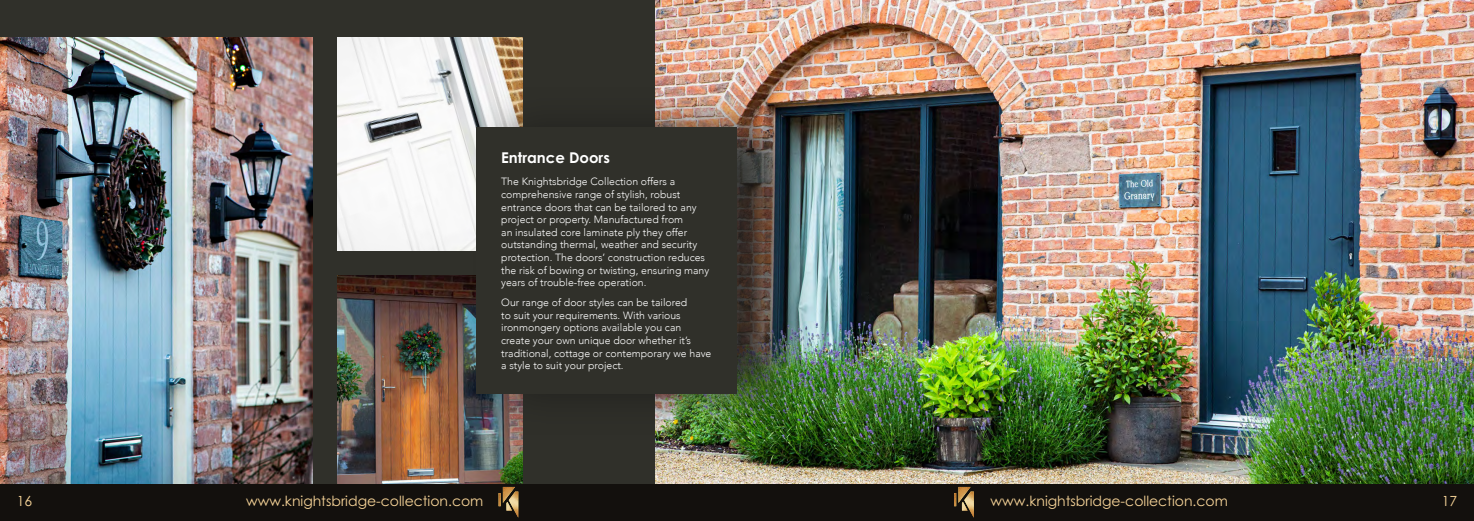
<style>
.page{position:relative;width:1474px;height:521px;background:#fff}
.page>*{position:absolute;margin:0;border:0;box-sizing:border-box;transform-origin:0 0}
.t1{font:700 14.88px "Century Gothic Pro";color:#fff}
.t2{font:14px "Century Gothic Pro";color:#f7d498}
.t3{font:300 10.5px/12.6px "Avenir";color:#fff}
</style>
<div class="page">
<div style="left:0;top:0;width:1473px;height:521px;background:#30302a"></div>
<img style="left:0;top:37px;width:313px;height:447px">
<img style="left:655px;top:0;width:818px;height:484px">
<img style="left:337px;top:37px;width:186px;height:213px">
<img style="left:337px;top:275px;width:186px;height:209px">
<div style="left:472px;top:85px;width:344px;height:350px;background:#1d1d1b;opacity:.86"></div>
<div style="left:476px;top:127px;width:261px;height:267px;background:#30302a"></div>
<div style="left:0;top:484px;width:1473px;height:37px;background:#13100d"></div>
<img style="left:498px;top:487px;width:20px;height:30px">
<img style="left:954px;top:487px;width:19px;height:29px">
<h1 class="t1" style="left:501px;top:148px;width:110px">Entrance Doors</h1>
<p class="t3" style="left:501px;top:175px;width:209px">The Knightsbridge Collection offers a comprehensive range of stylish, robust entrance doors that can be tailored to any project or property. Manufactured from<br>an insulated core laminate ply they offer outstanding thermal, weather and security protection. The doors’ construction reduces the risk of bowing or twisting, ensuring many years of trouble-free operation.</p>
<p class="t3" style="left:501px;top:296px;width:212px">Our range of door styles can be tailored<br>to suit your requirements. With various ironmongery options available you can create your own unique door whether it’s traditional, cottage or contemporary we have a style to suit your project.</p>
<h2 class="t2" style="left:17px;top:492px;width:17px">16</h2>
<h2 class="t2" style="left:246px;top:492px;width:239px">www.knightsbridge-collection.com</h2>
<h2 class="t2" style="left:990px;top:492px;width:239px">www.knightsbridge-collection.com</h2>
<h2 class="t2" style="left:1441px;top:492px;width:17px">17</h2>
</div>
